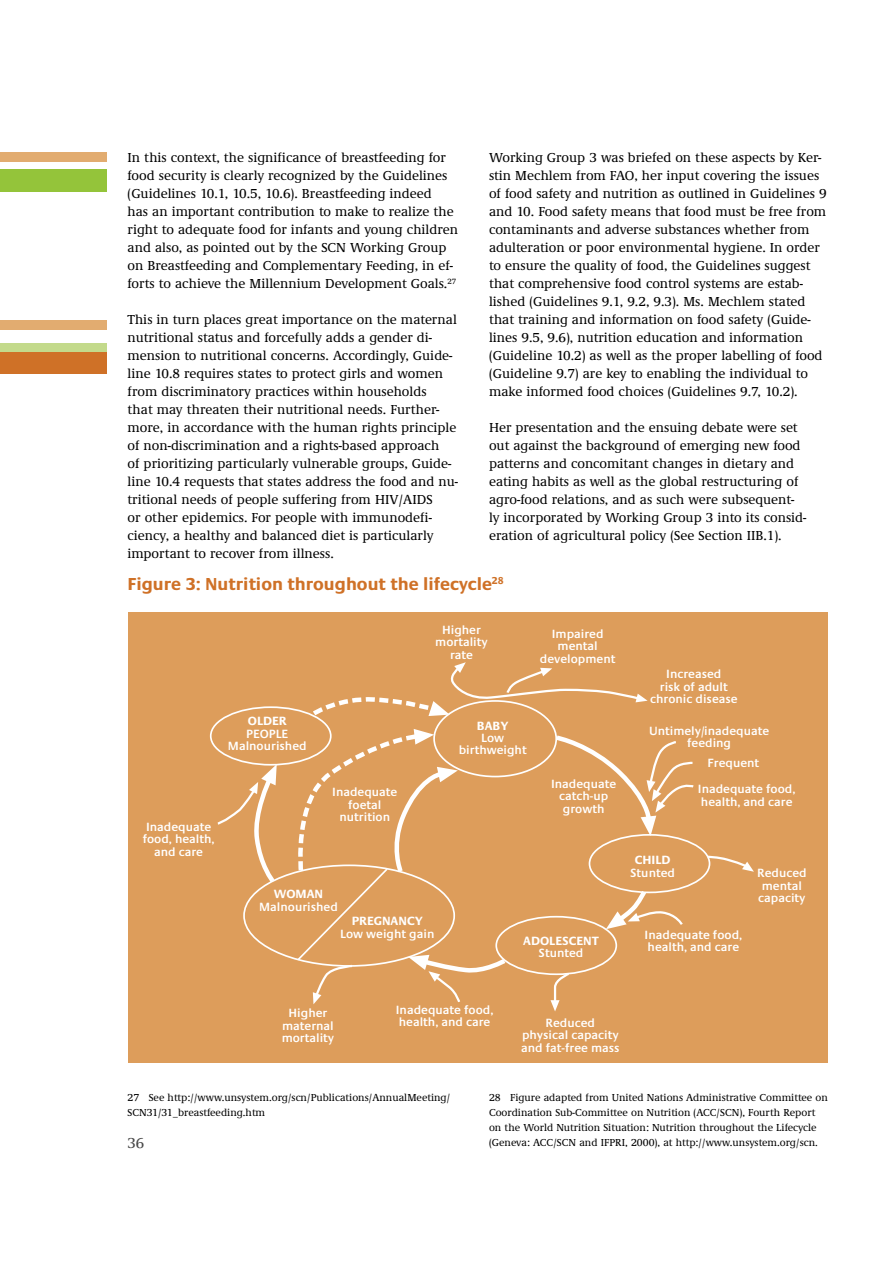
<style>
.page{position:relative;width:893px;height:1263px;background:#fff}
.page>*{position:absolute;margin:0;border:0;box-sizing:border-box;transform-origin:0 0}
.Überschrift_3{font:700 18px "Praxis EF";color:#cf7127}
.t1{font:500 15px "Demos EF";color:#484848}
.t2{font:500 13.5px/18px "Demos EF";color:#000}
.t3{font:600 12.45px/12.5px "Praxis EF";color:#fff;text-align:center}
.t4{font:700 12.45px/12.5px "Praxis EF";color:#fff;text-align:center}
.Fußnote{font:500 10.5px/15px "Demos EF";color:#000}
.s1{font-weight:700}
.s2{font-weight:600}
</style>
<div class="page">
<div style="left:0;top:351px;width:893px;height:22px;background:#cf7127"></div>
<div style="left:0;top:343px;width:893px;height:8px;background:#c3da8b"></div>
<div style="left:0;top:321px;width:893px;height:9px;background:#e2ac70"></div>
<div style="left:0;top:169px;width:893px;height:23px;background:#94c43a"></div>
<div style="left:0;top:152px;width:893px;height:10px;background:#e2ac70"></div>
<div style="left:107px;top:138px;width:786px;height:247px;background:#fff"></div>
<div style="left:128px;top:612px;width:699px;height:450px;background:#dd9d5b"></div>
<svg style="left:209px;top:706px;width:499px;height:269px"></svg>
<svg style="left:216px;top:764px;width:61px;height:121px"></svg>
<svg style="left:606px;top:887px;width:78px;height:42px"></svg>
<svg style="left:705px;top:854px;width:49px;height:18px"></svg>
<svg style="left:310px;top:662px;width:338px;height:56px"></svg>
<svg style="left:552px;top:733px;width:143px;height:103px"></svg>
<svg style="left:294px;top:729px;width:215px;height:275px"></svg>
<svg style="left:550px;top:972px;width:21px;height:39px"></svg>
<p class="t2" style="left:128px;top:149px;width:332px">In this context, the significance of breastfeeding for food security is clearly recognized by the Guidelines (Guidelines 10.1, 10.5, 10.6). Breastfeeding indeed<br>has an important contribution to make to realize the right to adequate food for infants and young children and also, as pointed out by the SCN Working Group on Breastfeeding and Complementary Feeding, in ef&shy;forts to achieve the Millennium Development Goals.<sup>27</sup></p>
<p class="t2" style="left:128px;top:311px;width:331px">This in turn places great importance on the maternal</p>
<p class="t2" style="left:128px;top:329px;width:326px">nutritional status and forcefully adds a gender di&shy;mension to nutritional concerns. Accordingly, Guide&shy;line 10.8 requires states to protect girls and women</p>
<p class="t2" style="left:128px;top:383px;width:330px">from discriminatory practices within households<br>that may threaten their nutritional needs. Further&shy;more, in accordance with the human rights principle</p>
<p class="t2" style="left:128px;top:437px;width:332px">of non-discrimination and a rights-based approach<br>of prioritizing particularly vulnerable groups, Guide&shy;line 10.4 requests that states address the food and nu&shy;tritional needs of people suffering from HIV/AIDS</p>
<p class="t2" style="left:128px;top:509px;width:308px">or other epidemics. For people with immunodefi&shy;ciency, a healthy and balanced diet is particularly</p>
<p class="t2" style="left:128px;top:545px;width:208px">important to recover from illness.</p>
<p class="t2" style="left:489px;top:149px;width:339px">Working Group 3 was briefed on these aspects by Ker&shy;stin Mechlem from FAO, her input covering the issues of food safety and nutrition as outlined in Guidelines 9 and 10. Food safety means that food must be free from contaminants and adverse substances whether from adulteration or poor environmental hygiene. In order</p>
<p class="t2" style="left:489px;top:257px;width:335px">to ensure the quality of food, the Guidelines suggest that comprehensive food control systems are estab&shy;lished (Guidelines 9.1, 9.2, 9.3). Ms. Mechlem stated that training and information on food safety (Guide&shy;lines 9.5, 9.6), nutrition education and information (Guideline 10.2) as well as the proper labelling of food (Guideline 9.7) are key to enabling the individual to make informed food choices (Guidelines 9.7, 10.2).</p>
<p class="t2" style="left:489px;top:419px;width:319px">Her presentation and the ensuing debate were set out against the background of emerging new food patterns and concomitant changes in dietary and eating habits as well as the global restructuring of agro-food relations, and as such were subsequent&shy;ly incorporated by Working Group 3 into its consid&shy;eration of agricultural policy (See Section IIB.1).</p>
<p class="Überschrift_3" style="left:128px;top:574px;width:378px">Figure 3: Nutrition throughout the lifecycle<sup>28</sup></p>
<p class="t3" style="left:143px;top:821px;width:73px">Inadequate food, health, and care</p>
<p class="t3" style="left:228px;top:715px;width:80px"><span class="s1">OLDER<br></span>PEOPLE<br>Malnourished</p>
<p class="t3" style="left:332px;top:786px;width:67px">Inadequate foetal nutrition</p>
<p class="t3" style="left:259px;top:888px;width:80px"><span class="s1">WOMAN<br></span>Malnourished</p>
<p class="t3" style="left:435px;top:624px;width:54px">Higher mortality rate</p>
<p class="t3" style="left:540px;top:628px;width:77px">Impaired mental development</p>
<p class="t3" style="left:459px;top:719px;width:69px"><span class="s1">BABY<br></span>Low birthweight</p>
<p class="t3" style="left:551px;top:777px;width:67px">Inadequate catch-up growth</p>
<p class="t3" style="left:340px;top:915px;width:96px"><span class="s1">PREGNANCY<br></span>Low weight gain</p>
<p class="t4" style="left:523px;top:934px;width:77px">ADOLESCENT<br><span class="s2">Stunted</span></p>
<p class="t3" style="left:650px;top:668px;width:89px">Increased<br>risk of adult chronic disease</p>
<p class="t3" style="left:649px;top:725px;width:122px">Untimely/inadequate feeding</p>
<p class="t3" style="left:707px;top:757px;width:53px">Frequent</p>
<p class="t3" style="left:630px;top:854px;width:46px"><span class="s1">CHILD<br></span>Stunted</p>
<p class="t3" style="left:698px;top:783px;width:99px;text-align:left">Inadequate food, health, and care</p>
<p class="t3" style="left:757px;top:867px;width:51px;text-align:left">Reduced mental capacity</p>
<p class="t3" style="left:645px;top:928px;width:99px;text-align:left">Inadequate food, health, and care</p>
<p class="t3" style="left:282px;top:1007px;width:54px">Higher maternal mortality</p>
<p class="t3" style="left:396px;top:1004px;width:99px;text-align:left">Inadequate food, health, and care</p>
<p class="t3" style="left:521px;top:1017px;width:100px">Reduced physical capacity and fat-free mass</p>
<p class="Fußnote" style="left:128px;top:1090px;width:324px">27 See http://www.unsystem.org/scn/Publications/AnnualMeeting/</p>
<p class="Fußnote" style="left:128px;top:1105px;width:139px">SCN31/31_breastfeeding.htm</p>
<p class="t1" style="left:128px;top:1135px;width:18px">36</p>
<p class="Fußnote" style="left:489px;top:1090px;width:340px">28 Figure adapted from United Nations Administrative Committee on Coordination Sub-Committee on Nutrition (ACC/SCN), Fourth Report on the World Nutrition Situation: Nutrition throughout the Lifecycle (Geneva: ACC/SCN and IFPRI, 2000), at http://www.unsystem.org/scn.</p>
</div>
